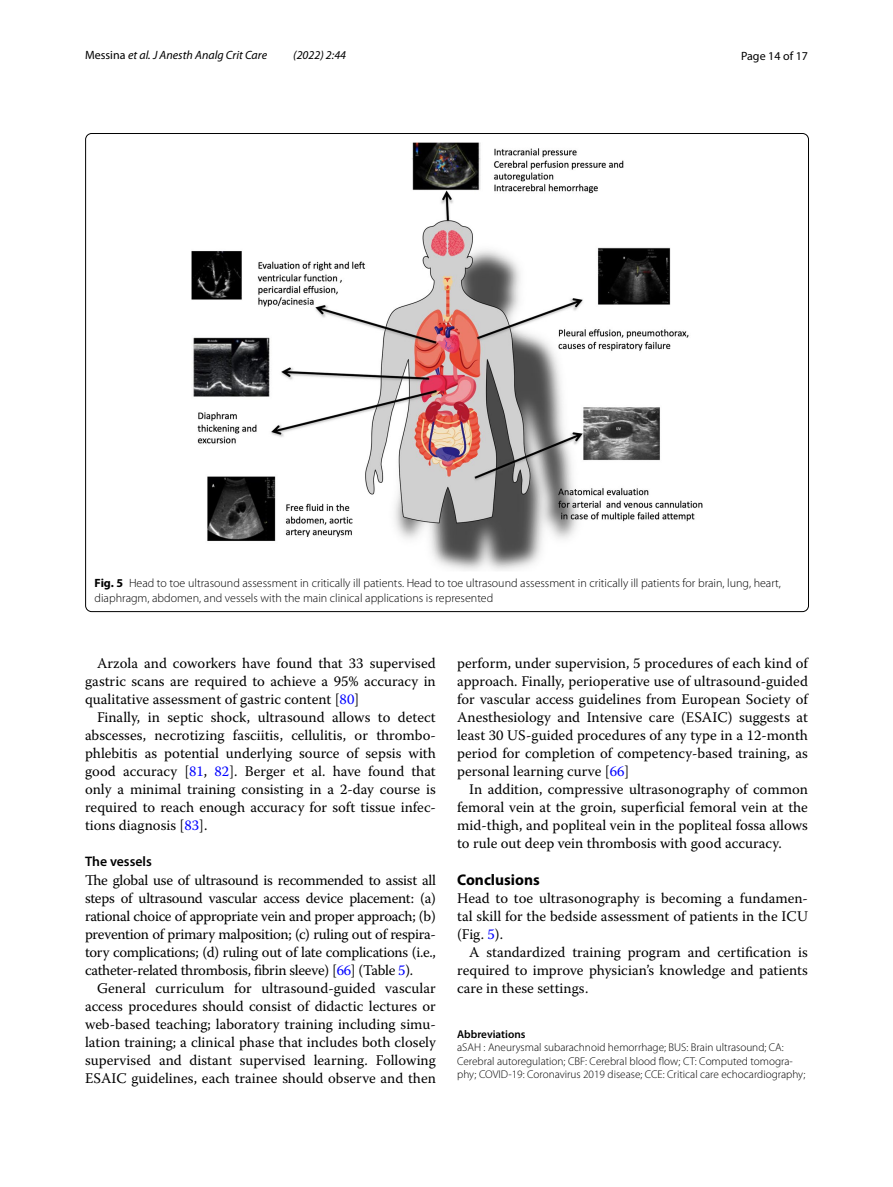
<style>
.page{position:relative;width:893px;height:1187px;background:#fff}
.page>*{position:absolute;margin:0;border:0;box-sizing:border-box;transform-origin:0 0}
.t1{font:700 15.45px "Myriad Pro";color:#000}
.t2{font:14.7px/18px "Warnock Pro";color:#000;text-align:justify}
.t3{font:600 13.8px "Myriad Pro";color:#000}
.t4{font:300 12px/15px "Myriad Pro";color:#000}
.t5{font:italic 12px "Myriad Pro";color:#000}
.t6{font:12px "Myriad Pro";color:#000}
.t7{font:300 11.25px/13.5px "Myriad Pro";color:#000}
.t8{font:600 11.25px "Myriad Pro";color:#000}
.s1{font-style:normal}
.s2{font-weight:700}
.s3{color:#00f}
</style>
<div class="page">
<img style="left:192px;top:142px;width:510px;height:428px">
<p class="t5" style="left:85px;top:48px;width:184px"><span class="s1">Messina</span> et al. J Anesth Analg Crit Care</p>
<p class="t5" style="left:293px;top:48px;width:54px">(2022) 2:44</p>
<p class="t6" style="left:741px;top:48px;width:68px">Page 14 of 17</p>
<p class="t4" style="left:95px;top:575px;width:688px"><span class="s2">Fig. 5</span> Head to toe ultrasound assessment in critically ill patients. Head to toe ultrasound assessment in critically ill patients for brain, lung, heart, diaphragm, abdomen, and vessels with the main clinical applications is represented</p>
<p class="t2" style="left:85px;top:654px;width:352px;text-indent:12px">Arzola and coworkers have found that 33 supervised gastric scans are required to achieve a 95% accuracy in qualitative assessment of gastric content [<span class="s3">80</span>]</p>
<p class="t2" style="left:85px;top:708px;width:352px;text-indent:12px">Finally, in septic shock, ultrasound allows to detect abscesses, necrotizing fasciitis, cellulitis, or thrombo&shy;phlebitis as potential underlying source of sepsis with good accuracy [<span class="s3">81</span>, <span class="s3">82</span>]. Berger et al. have found that only a minimal training consisting in a 2-day course is required to reach enough accuracy for soft tissue infec&shy;tions diagnosis [<span class="s3">83</span>].</p>
<p class="t3" style="left:85px;top:853px;width:68px">The vessels</p>
<p class="t2" style="left:85px;top:870px;width:352px">The global use of ultrasound is recommended to assist all steps of ultrasound vascular access device placement: (a) rational choice of appropriate vein and proper approach; (b) prevention of primary malposition; (c) ruling out of respira&shy;tory complications; (d) ruling out of late complications (i.e., catheter-related thrombosis, fibrin sleeve) [<span class="s3">66</span>] (Table <span class="s3">5</span>).</p>
<p class="t2" style="left:85px;top:978px;width:352px;text-indent:12px">General curriculum for ultrasound-guided vascular access procedures should consist of didactic lectures or web-based teaching; laboratory training including simu&shy;lation training; a clinical phase that includes both closely supervised and distant supervised learning. Following ESAIC guidelines, each trainee should observe and then</p>
<p class="t2" style="left:457px;top:654px;width:352px">perform, under supervision, 5 procedures of each kind of approach. Finally, perioperative use of ultrasound-guided for vascular access guidelines from European Society of Anesthesiology and Intensive care (ESAIC) suggests at least 30 US-guided procedures of any type in a 12-month period for completion of competency-based training, as personal learning curve [<span class="s3">66</span>]</p>
<p class="t2" style="left:457px;top:780px;width:352px;text-indent:12px">In addition, compressive ultrasonography of common femoral vein at the groin, superficial femoral vein at the mid-thigh, and popliteal vein in the popliteal fossa allows to rule out deep vein thrombosis with good accuracy.</p>
<p class="t1" style="left:457px;top:869px;width:84px">Conclusions</p>
<p class="t2" style="left:457px;top:888px;width:352px">Head to toe ultrasonography is becoming a fundamen&shy;tal skill for the bedside assessment of patients in the ICU (Fig. <span class="s3">5</span>).</p>
<p class="t2" style="left:457px;top:942px;width:352px;text-indent:12px">A standardized training program and certification is required to improve physician’s knowledge and patients care in these settings.</p>
<p class="t8" style="left:457px;top:1026px;width:70px">Abbreviations</p>
<p class="t7" style="left:457px;top:1040px;width:350px">aSAH : Aneurysmal subarachnoid hemorrhage; BUS: Brain ultrasound; CA:<br>Cerebral autoregulation; CBF: Cerebral blood flow; CT: Computed tomogra&shy;phy; COVID-19: Coronavirus 2019 disease; CCE: Critical care echocardiography;</p>
</div>
